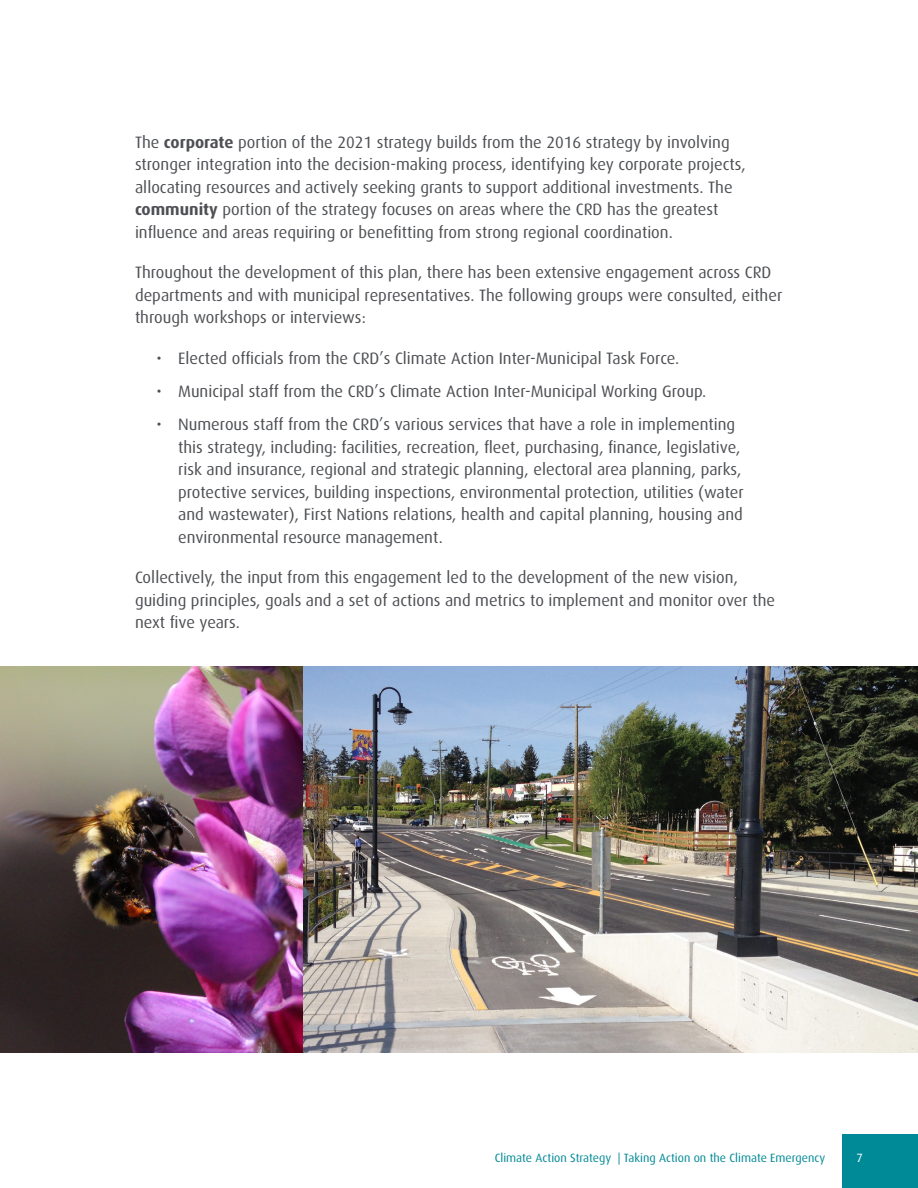
<style>
.page{position:relative;width:918px;height:1188px;background:#fff}
.page>*{position:absolute;margin:0;border:0;box-sizing:border-box;transform-origin:0 0}
.Body{font:16.5px/22.5px "Dax OT";color:#4d4f53}
.t1{font:12px "Dax OT";color:#008996}
.t2{font:12px "Dax OT";color:#fff}
.s1{font-weight:700}
</style>
<div class="page">
<div style="left:842px;top:1134px;width:76px;height:54px;background:#008996"></div>
<img style="left:302px;top:666px;width:616px;height:387px">
<img style="left:0;top:666px;width:302px;height:387px">
<p class="Body" style="left:135px;top:128px;width:612px">The <span class="s1">corporate</span> portion of the 2021 strategy builds from the 2016 strategy by involving stronger integration into the decision-making process, identifying key corporate projects, allocating resources and actively seeking grants to support additional investments. The <span class="s1">community</span> portion of the strategy focuses on areas where the CRD has the greatest influence and areas requiring or benefitting from strong regional coordination.</p>
<p class="Body" style="left:135px;top:258px;width:649px">Throughout the development of this plan, there has been extensive engagement across CRD departments and with municipal representatives. The following groups were consulted, either through workshops or interviews:</p>
<p class="Body" style="left:157px;top:344px;width:524px">• Elected officials from the CRD’s Climate Action Inter-Municipal Task Force.</p>
<p class="Body" style="left:157px;top:377px;width:551px">• Municipal staff from the CRD’s Climate Action Inter-Municipal Working Group.</p>
<p class="Body" style="left:178px;top:410px;width:567px;text-indent:-22px">• Numerous staff from the CRD’s various services that have a role in implementing this strategy, including: facilities, recreation, fleet, purchasing, finance, legislative, risk and insurance, regional and strategic planning, electoral area planning, parks, protective services, building inspections, environmental protection, utilities (water and wastewater), First Nations relations, health and capital planning, housing and environmental resource management.</p>
<p class="Body" style="left:135px;top:563px;width:642px">Collectively, the input from this engagement led to the development of the new vision, guiding principles, goals and a set of actions and metrics to implement and monitor over the next five years.</p>
<p class="t1" style="left:495px;top:1147px;width:332px">Climate Action Strategy | Taking Action on the Climate Emergency</p>
<p class="t2" style="left:856px;top:1147px;width:8px">7</p>
</div>
